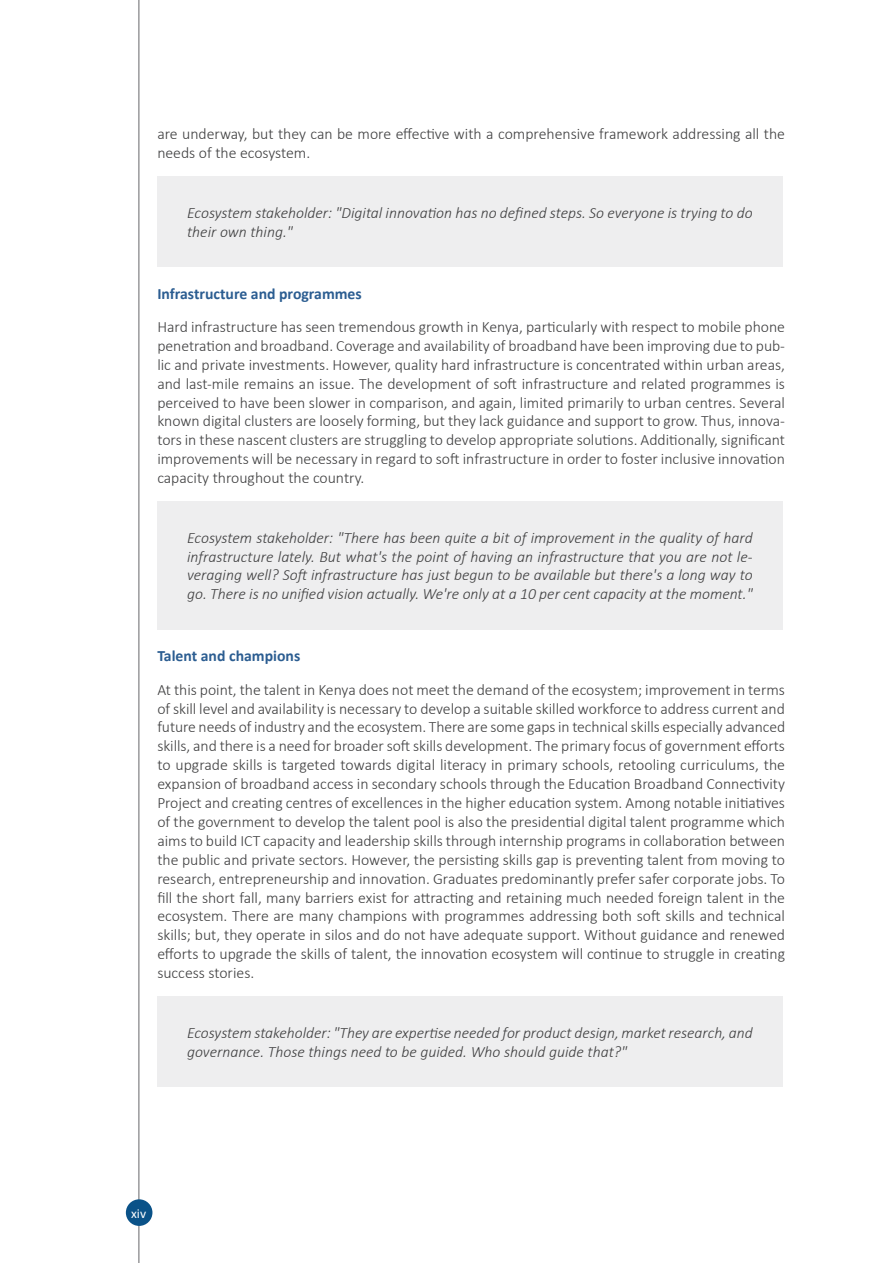
<style>
.page{position:relative;width:893px;height:1263px;background:#fff}
.page>*{position:absolute;margin:0;border:0;box-sizing:border-box;transform-origin:0 0}
.t1{font:300 15.75px/18.9px "Calibri";color:#3e3e3f;text-align:justify}
.t2{font:italic 300 15.75px/18.9px "Calibri";color:#3e3e3f}
.t3{font:700 15.75px "Calibri";color:#2b5d91}
.t4{font:13.5px "Calibri";color:#fff}
</style>
<div class="page">
<hr style="left:139px;top:0;width:1px;height:1263px;background:#67676a">
<div style="left:126px;top:1199px;width:26px;height:27px;background:#0a5288;border-radius:50%"></div>
<div style="left:157px;top:176px;width:625px;height:90px;background:#eeeeef"></div>
<div style="left:157px;top:501px;width:625px;height:128px;background:#eeeeef"></div>
<div style="left:157px;top:996px;width:625px;height:90px;background:#eeeeef"></div>
<p class="t1" style="left:157px;top:125px;width:629px">are underway, but they can be more effective with a comprehensive framework addressing all the needs of the ecosystem.</p>
<p class="t2" style="left:187px;top:203px;width:567px">Ecosystem stakeholder: "Digital innovation has no defined steps. So everyone is trying to do their own thing."</p>
<p class="t3" style="left:157px;top:282px;width:206px">Infrastructure and programmes</p>
<p class="t1" style="left:157px;top:317px;width:629px">Hard infrastructure has seen tremendous growth in Kenya, particularly with respect to mobile phone penetration and broadband. Coverage and availability of broadband have been improving due to pub&shy;lic and private investments. However, quality hard infrastructure is concentrated within urban areas, and last-mile remains an issue. The development of soft infrastructure and related programmes is perceived to have been slower in comparison, and again, limited primarily to urban centres. Several known digital clusters are loosely forming, but they lack guidance and support to grow. Thus, innova&shy;tors in these nascent clusters are struggling to develop appropriate solutions. Additionally, significant improvements will be necessary in regard to soft infrastructure in order to foster inclusive innovation capacity throughout the country.</p>
<p class="t2" style="left:187px;top:528px;width:567px;text-align:justify">Ecosystem stakeholder: "There has been quite a bit of improvement in the quality of hard infrastructure lately. But what's the point of having an infrastructure that you are not le&shy;veraging well? Soft infrastructure has just begun to be available but there's a long way to go. There is no unified vision actually. We're only at a 10 per cent capacity at the moment."</p>
<p class="t3" style="left:157px;top:645px;width:144px">Talent and champions</p>
<p class="t1" style="left:157px;top:680px;width:629px">At this point, the talent in Kenya does not meet the demand of the ecosystem; improvement in terms of skill level and availability is necessary to develop a suitable skilled workforce to address current and future needs of industry and the ecosystem. There are some gaps in technical skills especially advanced skills, and there is a need for broader soft skills development. The primary focus of government efforts to upgrade skills is targeted towards digital literacy in primary schools, retooling curriculums, the expansion of broadband access in secondary schools through the Education Broadband Connectivity Project and creating centres of excellences in the higher education system. Among notable initiatives of the government to develop the talent pool is also the presidential digital talent programme which aims to build ICT capacity and leadership skills through internship programs in collaboration between the public and private sectors. However, the persisting skills gap is preventing talent from moving to research, entrepreneurship and innovation. Graduates predominantly prefer safer corporate jobs. To fill the short fall, many barriers exist for attracting and retaining much needed foreign talent in the ecosystem. There are many champions with programmes addressing both soft skills and technical skills; but, they operate in silos and do not have adequate support. Without guidance and renewed efforts to upgrade the skills of talent, the innovation ecosystem will continue to struggle in creating success stories.</p>
<p class="t2" style="left:187px;top:1023px;width:567px">Ecosystem stakeholder: "They are expertise needed for product design, market research, and governance. Those things need to be guided. Who should guide that?"</p>
<p class="t4" style="left:131px;top:1204px;width:17px">xiv</p>
</div>
